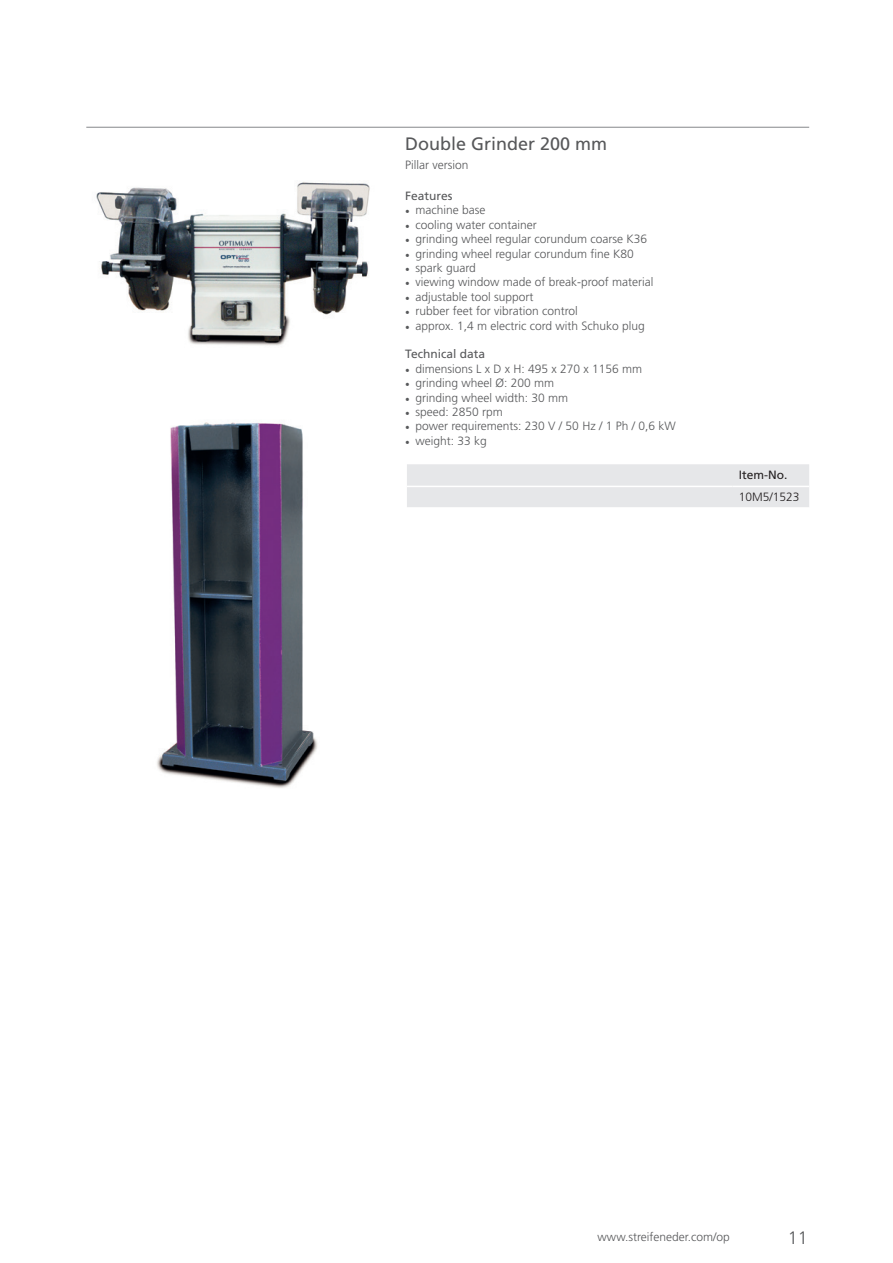
<style>
.page{position:relative;width:893px;height:1263px;background:#fff}
.page>*{position:absolute;margin:0;border:0;box-sizing:border-box;transform-origin:0 0}
.t1{font:18px "Frutiger LT";color:#57585a}
.t2{font:300 18px "Frutiger LT";color:#57585a}
.t3{font:300 12px "Frutiger LT";color:#57585a}
.t4{font:12px "Frutiger LT";color:#57585a}
.t5{font:300 12px "Frutiger LT";color:#231f20}
.t6{font:12px "Frutiger LT";color:#231f20}
.s1{font-family:"Minion Pro";font-weight:400}
</style>
<div class="page">
<div style="left:407px;top:464px;width:402px;height:43px;background:#e6e7e9"></div>
<hr style="left:407px;top:486px;width:326px;height:1px;background:#fff">
<hr style="left:733px;top:486px;width:76px;height:1px;background:#fff">
<hr style="left:86px;top:127px;width:723px;height:1px;background:#939598">
<img style="left:96px;top:182px;width:274px;height:164px">
<img style="left:157px;top:422px;width:161px;height:366px">
<h1 class="t1" style="left:405px;top:134px;width:204px">Double Grinder 200 mm</h1>
<p class="t3" style="left:405px;top:158px;width:65px">Pillar version</p>
<p class="t4" style="left:405px;top:189px;width:49px">Features</p>
<p class="t3" style="left:405px;top:203px;width:82px"><span class="s1">•</span> machine base</p>
<p class="t3" style="left:405px;top:218px;width:133px"><span class="s1">•</span> cooling water container</p>
<p class="t3" style="left:405px;top:232px;width:243px"><span class="s1">•</span> grinding wheel regular corundum coarse K36</p>
<p class="t3" style="left:405px;top:247px;width:230px"><span class="s1">•</span> grinding wheel regular corundum fine K80</p>
<p class="t3" style="left:405px;top:261px;width:72px"><span class="s1">•</span> spark guard</p>
<p class="t3" style="left:405px;top:275px;width:250px"><span class="s1">•</span> viewing window made of break-proof material</p>
<p class="t3" style="left:405px;top:290px;width:130px"><span class="s1">•</span> adjustable tool support</p>
<p class="t3" style="left:405px;top:304px;width:174px"><span class="s1">•</span> rubber feet for vibration control</p>
<p class="t3" style="left:405px;top:319px;width:241px"><span class="s1">•</span> approx. 1,4 m electric cord with Schuko plug</p>
<p class="t4" style="left:405px;top:347px;width:81px">Technical data</p>
<p class="t3" style="left:405px;top:362px;width:238px"><span class="s1">•</span> dimensions L x D x H: 495 x 270 x 1156 mm</p>
<p class="t3" style="left:405px;top:376px;width:150px"><span class="s1">•</span> grinding wheel Ø: 200 mm</p>
<p class="t3" style="left:405px;top:391px;width:164px"><span class="s1">•</span> grinding wheel width: 30 mm</p>
<p class="t3" style="left:405px;top:405px;width:99px"><span class="s1">•</span> speed: 2850 rpm</p>
<p class="t3" style="left:405px;top:419px;width:272px"><span class="s1">•</span> power requirements: 230 V / 50 Hz / 1 Ph / 0,6 kW</p>
<p class="t3" style="left:405px;top:434px;width:83px"><span class="s1">•</span> weight: 33 kg</p>
<p class="t6" style="left:739px;top:468px;width:50px">Item-No.</p>
<p class="t5" style="left:739px;top:490px;width:62px">10M5/1523</p>
<p class="t3" style="left:598px;top:1230px;width:134px">www.streifeneder.com/op</p>
<h1 class="t2" style="left:788px;top:1227px;width:22px">11</h1>
</div>
